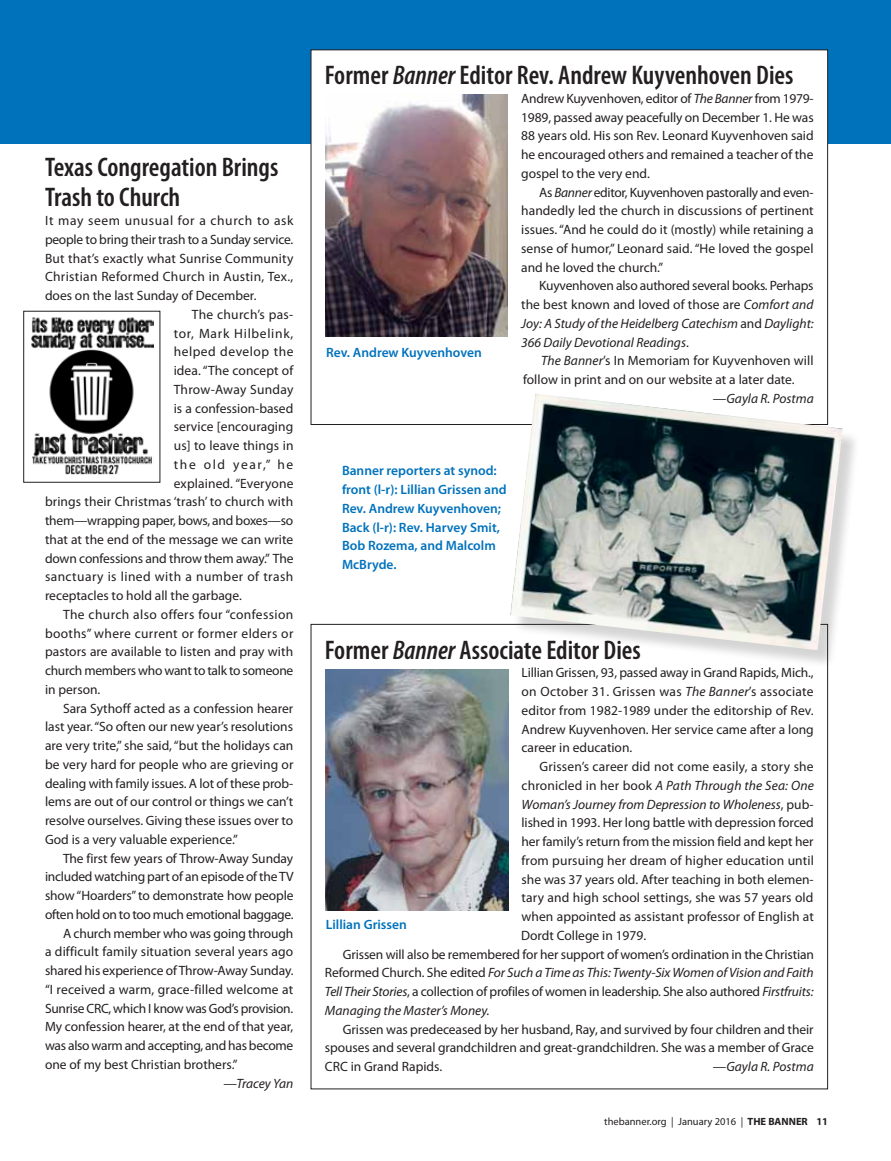
<style>
.page{position:relative;width:891px;height:1161px;background:#fff}
.page>*{position:absolute;margin:0;border:0;box-sizing:border-box;transform-origin:0 0}
.t1{font:600 condensed 27px/30px "Myriad Pro";color:#231f20}
.t2{font:13.5px/18.8px "Myriad Pro";color:#231f20;text-align:justify}
.t3{font:italic 13.5px/18.8px "Myriad Pro";color:#231f20;text-align:justify}
.t4{font:600 13.5px/18.8px "Myriad Pro";color:#0072bc}
.t5{font:13.5px "Myriad Pro";letter-spacing:-.02em;color:#231f20}
.t6{font:13.5px "Myriad Pro";letter-spacing:.025em;color:#231f20}
.t7{font:13.5px "Myriad Pro";letter-spacing:.03em;color:#231f20}
.t8{font:13.5px "Myriad Pro";letter-spacing:-.025em;color:#231f20}
.t9{font:13.5px "Myriad Pro";letter-spacing:.045em;color:#231f20}
.t10{font:13.5px "Myriad Pro";letter-spacing:.05em;color:#231f20}
.t11{font:13.5px "Myriad Pro";letter-spacing:.04em;color:#231f20}
.t12{font:13.5px "Myriad Pro";letter-spacing:.125em;color:#231f20}
.t13{font:10.5px "Myriad";color:#231f20}
.s1{font-style:italic}
.s2{font-style:normal}
.s3{font-weight:700}
</style>
<div class="page">
<div style="left:0;top:0;width:891px;height:144px;background:#0072bc"></div>
<img style="left:31px;top:317px;width:123px;height:158px">
<div style="left:23px;top:311px;width:137px;height:172px;border:1px solid #231f20"></div>
<div style="left:311px;top:50px;width:517px;height:374px;background:#fff"></div>
<img style="left:325px;top:95px;width:183px;height:241px">
<img style="left:326px;top:669px;width:182px;height:241px">
<div style="left:513px;top:396px;width:348px;height:272px;background:#231f20;opacity:.19"></div>
<img style="left:510px;top:393px;width:333px;height:257px">
<h1 class="t1" style="left:45px;top:153px;width:235px">Texas Congregation Brings<br>Trash to Church</h1>
<p class="t9" style="left:45px;top:213px;width:250px">It may seem unusual for a church to ask</p>
<p class="t2" style="left:45px;top:230px;width:250px">people to bring their trash to a Sunday service.</p>
<p class="t2" style="left:45px;top:249px;width:250px">But that’s exactly what Sunrise Community</p>
<p class="t6" style="left:45px;top:269px;width:250px">Christian Reformed Church in Austin, Tex.,</p>
<p class="t2" style="left:45px;top:286px;width:213px">does on the last Sunday of December.</p>
<p class="t6" style="left:192px;top:307px;width:103px">The church’s pas-</p>
<p class="t10" style="left:174px;top:326px;width:121px">tor, Mark Hilbelink,</p>
<p class="t11" style="left:174px;top:344px;width:121px">helped develop the</p>
<p class="t2" style="left:174px;top:361px;width:121px">idea. “The concept of</p>
<p class="t2" style="left:174px;top:380px;width:121px">Throw-Away Sunday</p>
<p class="t2" style="left:174px;top:399px;width:121px">is a confession-based</p>
<p class="t2" style="left:174px;top:418px;width:121px">service [encouraging</p>
<p class="t2" style="left:174px;top:436px;width:121px">us] to leave things in</p>
<p class="t12" style="left:174px;top:457px;width:121px">the old year,” he</p>
<p class="t2" style="left:174px;top:474px;width:121px">explained. “Everyone</p>
<p class="t2" style="left:45px;top:493px;width:250px">brings their Christmas ‘trash’ to church with</p>
<p class="t2" style="left:45px;top:511px;width:250px">them—wrapping paper, bows, and boxes—so</p>
<p class="t2" style="left:45px;top:530px;width:250px">that at the end of the message we can write</p>
<p class="t2" style="left:45px;top:549px;width:250px">down confessions and throw them away.” The</p>
<p class="t7" style="left:45px;top:569px;width:250px">sanctuary is lined with a number of trash</p>
<p class="t2" style="left:45px;top:586px;width:198px">receptacles to hold all the garbage.</p>
<p class="t7" style="left:63px;top:607px;width:232px">The church also offers four “confession</p>
<p class="t6" style="left:45px;top:626px;width:250px">booths” where current or former elders or</p>
<p class="t2" style="left:45px;top:643px;width:250px">pastors are available to listen and pray with</p>
<p class="t5" style="left:45px;top:663px;width:250px">church members who want to talk to someone</p>
<p class="t2" style="left:45px;top:680px;width:57px">in person.</p>
<p class="t2" style="left:63px;top:699px;width:232px">Sara Sythoff acted as a confession hearer</p>
<p class="t2" style="left:45px;top:718px;width:250px">last year. “So often our new year’s resolutions</p>
<p class="t2" style="left:45px;top:736px;width:250px">are very trite,” she said, “but the holidays can</p>
<p class="t2" style="left:45px;top:755px;width:250px">be very hard for people who are grieving or</p>
<p class="t2" style="left:45px;top:774px;width:250px">dealing with family issues. A lot of these prob-</p>
<p class="t2" style="left:45px;top:793px;width:250px">lems are out of our control or things we can’t</p>
<p class="t2" style="left:45px;top:811px;width:250px">resolve ourselves. Giving these issues over to</p>
<p class="t2" style="left:45px;top:830px;width:195px">God is a very valuable experience.”</p>
<p class="t2" style="left:63px;top:849px;width:232px">The first few years of Throw-Away Sunday</p>
<p class="t5" style="left:45px;top:869px;width:250px">included watching part of an episode of the TV</p>
<p class="t2" style="left:45px;top:886px;width:250px">show “Hoarders” to demonstrate how people</p>
<p class="t8" style="left:45px;top:907px;width:250px">often hold on to too much emotional baggage.</p>
<p class="t2" style="left:63px;top:924px;width:232px">A church member who was going through</p>
<p class="t2" style="left:45px;top:943px;width:250px">a difficult family situation several years ago</p>
<p class="t2" style="left:45px;top:961px;width:250px">shared his experience of Throw-Away Sunday.</p>
<p class="t2" style="left:45px;top:980px;width:250px">“I received a warm, grace-filled welcome at</p>
<p class="t5" style="left:45px;top:1001px;width:250px">Sunrise CRC, which I know was God’s provision.</p>
<p class="t2" style="left:45px;top:1018px;width:250px">My confession hearer, at the end of that year,</p>
<p class="t5" style="left:45px;top:1038px;width:250px">was also warm and accepting, and has become</p>
<p class="t2" style="left:45px;top:1055px;width:194px">one of my best Christian brothers.”</p>
<p class="t3" style="left:224px;top:1074px;width:71px">—Tracey Yan</p>
<h1 class="t1" style="left:325px;top:61px;width:470px">Former <span class="s1">Banner</span> Editor Rev. Andrew Kuyvenhoven Dies</h1>
<p class="t2" style="left:521px;top:89px;width:294px">Andrew Kuyvenhoven, editor of <span class="s1">The Banner</span> from 1979- 1989, passed away peacefully on December 1. He was 88 years old. His son Rev. Leonard Kuyvenhoven said he encouraged others and remained a teacher of the gospel to the very end.</p>
<p class="t2" style="left:521px;top:183px;width:294px;text-indent:18px">As <span class="s1">Banner</span> editor, Kuyvenhoven pastorally and even&shy;handedly led the church in discussions of pertinent issues. “And he could do it (mostly) while retaining a sense of humor,” Leonard said. “He loved the gospel and he loved the church.”</p>
<p class="t3" style="left:521px;top:277px;width:294px;text-indent:18px"><span class="s2">Kuyvenhoven also authored several books. Perhaps the best known and loved of those are</span> Comfort and Joy: A Study of the Heidelberg Catechism <span class="s2">and</span> Daylight:<br>366 Daily Devotional Readings<span class="s2">.</span></p>
<p class="t2" style="left:523px;top:352px;width:292px;text-indent:18px"><span class="s1">The Banner</span>’s In Memoriam for Kuyvenhoven will follow in print and on our website at a later date.</p>
<p class="t3" style="left:713px;top:389px;width:103px">—Gayla R. Postma</p>
<p class="t4" style="left:326px;top:343px;width:157px">Rev. Andrew Kuyvenhoven</p>
<p class="t4" style="left:342px;top:462px;width:166px">Banner reporters at synod: front (l-r): Lillian Grissen and<br>Rev. Andrew Kuyvenhoven;<br>Back (l-r): Rev. Harvey Smit,<br>Bob Rozema, and Malcolm<br>McBryde.</p>
<h1 class="t1" style="left:325px;top:635px;width:318px">Former <span class="s1">Banner</span> Associate Editor Dies</h1>
<p class="t2" style="left:522px;top:664px;width:294px">Lillian Grissen, 93, passed away in Grand Rapids, Mich., on October 31. Grissen was <span class="s1">The Banner</span>’s associate editor from 1982-1989 under the editorship of Rev.<br>Andrew Kuyvenhoven. Her service came after a long career in education.</p>
<p class="t2" style="left:540px;top:757px;width:276px">Grissen’s career did not come easily, a story she</p>
<p class="t3" style="left:522px;top:776px;width:294px"><span class="s2">chronicled in her book</span> A Path Through the Sea: One</p>
<p class="t3" style="left:522px;top:795px;width:294px">Woman’s Journey from Depression to Wholeness<span class="s2">, pub-</span></p>
<p class="t2" style="left:522px;top:814px;width:294px">lished in 1993. Her long battle with depression forced</p>
<p class="t2" style="left:522px;top:832px;width:293px">her family’s return from the mission field and kept her</p>
<p class="t2" style="left:522px;top:851px;width:294px">from pursuing her dream of higher education until</p>
<p class="t2" style="left:522px;top:870px;width:294px">she was 37 years old. After teaching in both elemen-</p>
<p class="t2" style="left:522px;top:889px;width:294px">tary and high school settings, she was 57 years old</p>
<p class="t2" style="left:522px;top:907px;width:294px">when appointed as assistant professor of English at</p>
<p class="t2" style="left:521px;top:926px;width:127px">Dordt College in 1979.</p>
<p class="t2" style="left:343px;top:945px;width:473px">Grissen will also be remembered for her support of women’s ordination in the Christian</p>
<p class="t3" style="left:325px;top:964px;width:490px"><span class="s2">Reformed Church. She edited</span> For Such a Time as This: Twenty-Six Women of Vision and Faith</p>
<p class="t2" style="left:325px;top:982px;width:490px"><span class="s1">Tell Their Stories</span>, a collection of profiles of women in leadership. She also authored <span class="s1">Firstfruits:</span></p>
<p class="t3" style="left:325px;top:1001px;width:166px">Managing the Master’s Money.</p>
<p class="t2" style="left:325px;top:1020px;width:491px;text-indent:18px">Grissen was predeceased by her husband, Ray, and survived by four children and their spouses and several grandchildren and great-grandchildren. She was a member of Grace CRC in Grand Rapids.</p>
<p class="t4" style="left:326px;top:916px;width:83px">Lillian Grissen</p>
<p class="t3" style="left:713px;top:1057px;width:102px"><span class="s2">—</span>Gayla R. Postma</p>
<p class="t13" style="left:604px;top:1116px;width:225px">thebanner.org | January 2016 | <span class="s3">THE BANNER 11</span></p>
</div>
